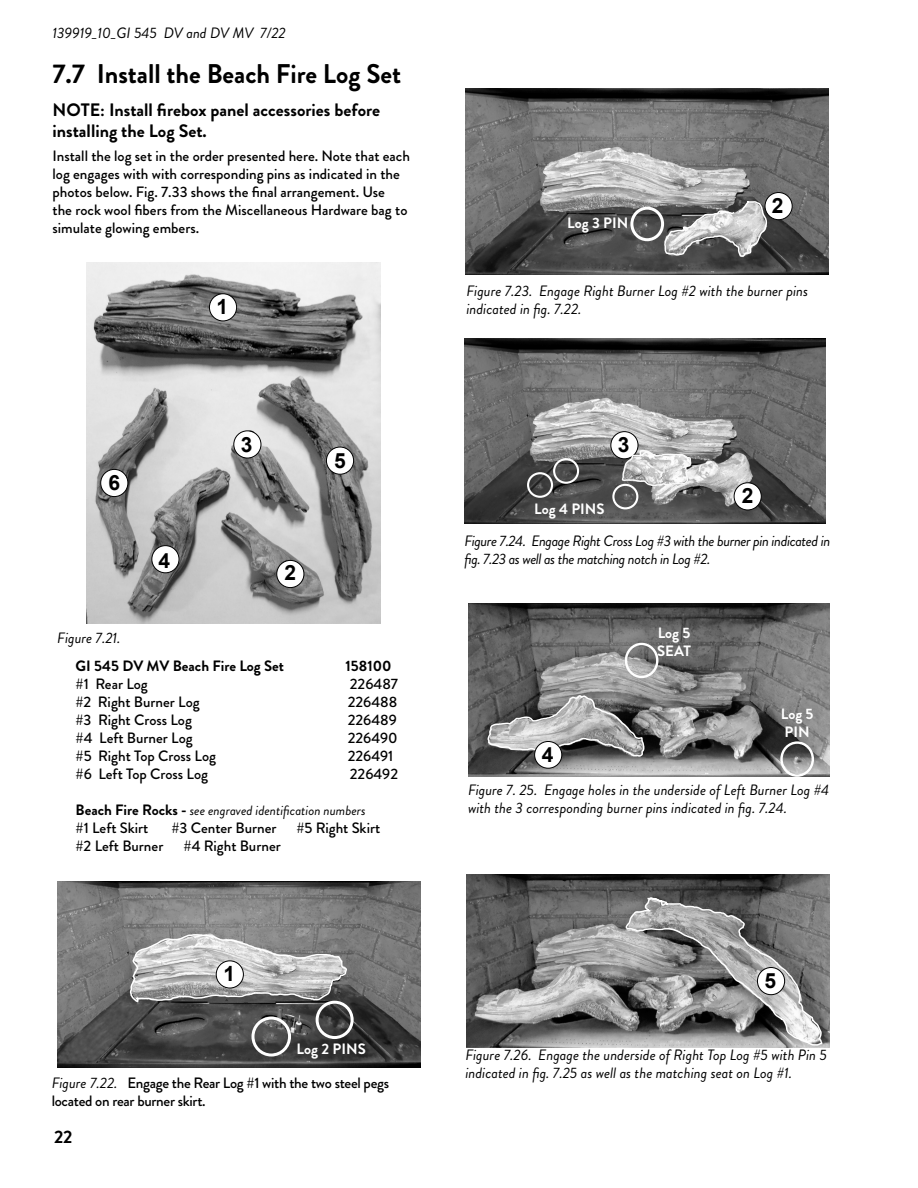
<style>
.page{position:relative;width:918px;height:1188px;background:#fff}
.page>*{position:absolute;margin:0;border:0;box-sizing:border-box;transform-origin:0 0}
.Head_18{font:700 27px "Brandon Grotesque";color:#000}
.Callout_Bold{font:700 21px "Arial";color:#000}
.Callout_Bold-2{font:700 19.5px "Brandon Grotesque";color:#000}
.Body_text_1stP{font:700 18px/21.6px "Brandon Grotesque";color:#000}
.Body_text_1stP-2{font:500 15px/18px "Brandon Grotesque";color:#000}
.WARNING{font:italic 15px/18px "Brandon Grotesque";color:#000}
.WARNING-2{font:italic 15px/18px "Brandon Grotesque";letter-spacing:-.03em;color:#000}
.Body_text_1stP-3{font:500 15px/18px "Brandon Grotesque";letter-spacing:-.02em;color:#000}
.Callout_Bold-3{font:700 15px/18px "Brandon Grotesque";color:#fff}
.t1{font:700 15px "Brandon Grotesque";color:#000}
.t2{font:italic 13.5px "Brandon Grotesque";color:#000}
.s1{font-weight:700;font-style:normal;font-size:15px}
.s2{font-weight:400;font-style:italic}
</style>
<div class="page">
<img style="left:87px;top:263px;width:293px;height:361px">
<div style="left:326px;top:447px;width:28px;height:27px;background:#fff;border-radius:50%"></div>
<div style="left:326px;top:447px;width:28px;height:28px;border:1px solid #000;border-radius:50%"></div>
<div style="left:101px;top:469px;width:27px;height:28px;background:#fff;border-radius:50%"></div>
<div style="left:100px;top:469px;width:28px;height:28px;border:1px solid #000;border-radius:50%"></div>
<div style="left:209px;top:294px;width:28px;height:27px;background:#fff;border-radius:50%"></div>
<div style="left:209px;top:293px;width:28px;height:28px;border:1px solid #000;border-radius:50%"></div>
<div style="left:277px;top:560px;width:27px;height:28px;background:#fff;border-radius:50%"></div>
<div style="left:276px;top:560px;width:28px;height:28px;border:1px solid #000;border-radius:50%"></div>
<div style="left:234px;top:431px;width:27px;height:27px;background:#fff;border-radius:50%"></div>
<div style="left:233px;top:430px;width:28px;height:28px;border:1px solid #000;border-radius:50%"></div>
<div style="left:152px;top:546px;width:27px;height:27px;background:#fff;border-radius:50%"></div>
<div style="left:151px;top:545px;width:28px;height:28px;border:1px solid #000;border-radius:50%"></div>
<img style="left:464px;top:339px;width:361px;height:185px">
<div style="left:611px;top:432px;width:27px;height:27px;background:#fff;border-radius:50%"></div>
<div style="left:610px;top:431px;width:28px;height:28px;border:1px solid #000;border-radius:50%"></div>
<div style="left:527px;top:472px;width:26px;height:26px;border:2px solid #fff;border-radius:50%"></div>
<div style="left:553px;top:458px;width:26px;height:26px;border:2px solid #fff;border-radius:50%"></div>
<div style="left:612px;top:484px;width:26px;height:25px;border:2px solid #fff;border-radius:50%"></div>
<svg style="left:622px;top:401px;width:70px;height:86px;background:#bbb"></svg>
<div style="left:734px;top:483px;width:27px;height:27px;background:#fff;border-radius:50%"></div>
<div style="left:734px;top:482px;width:28px;height:28px;border:1px solid #000;border-radius:50%"></div>
<img style="left:466px;top:88px;width:363px;height:186px">
<div style="left:765px;top:193px;width:27px;height:27px;background:#fff;border-radius:50%"></div>
<div style="left:765px;top:192px;width:28px;height:28px;border:1px solid #000;border-radius:50%"></div>
<div style="left:630px;top:207px;width:34px;height:34px;border:3px solid #fff;border-radius:50%"></div>
<svg style="left:663px;top:200px;width:105px;height:58px;background:#919191"></svg>
<img style="left:58px;top:881px;width:363px;height:186px">
<div style="left:316px;top:1001px;width:38px;height:38px;border:3px solid #fff;border-radius:50%"></div>
<div style="left:251px;top:1017px;width:40px;height:40px;border:3px solid #fff;border-radius:50%"></div>
<svg style="left:129px;top:933px;width:219px;height:70px;background:#ababab"></svg>
<img style="left:466px;top:875px;width:363px;height:173px">
<svg style="left:625px;top:896px;width:198px;height:151px;background:#898989"></svg>
<img style="left:469px;top:604px;width:360px;height:173px">
<div style="left:780px;top:741px;width:34px;height:36px;border:2px solid #fff;border-radius:50%"></div>
<svg style="left:486px;top:694px;width:160px;height:63px;background:#868686"></svg>
<div style="left:535px;top:741px;width:27px;height:27px;background:#fff;border-radius:50%"></div>
<div style="left:534px;top:741px;width:28px;height:28px;border:1px solid #000;border-radius:50%"></div>
<div style="left:625px;top:643px;width:33px;height:35px;border:2px solid #fff;border-radius:50%"></div>
<p class="WARNING" style="left:52px;top:24px;width:235px">139919_10_GI 545 DV and DV MV 7/22</p>
<p class="Head_18" style="left:53px;top:55px;width:350px">7.7 Install the Beach Fire Log Set</p>
<p class="Body_text_1stP" style="left:53px;top:99px;width:329px">NOTE: Install firebox panel accessories before installing the Log Set.</p>
<p class="Body_text_1stP-2" style="left:53px;top:147px;width:359px">Install the log set in the order presented here. Note that each log engages with with corresponding pins as indicated in the photos below. Fig. 7.33 shows the final arrangement. Use<br>the rock wool fibers from the Miscellaneous Hardware bag to simulate glowing embers.</p>
<p class="Callout_Bold" style="left:108px;top:468px;width:13px">6</p>
<p class="Callout_Bold-2" style="left:107px;top:474px;width:12px">6</p>
<p class="WARNING" style="left:57px;top:629px;width:65px">Figure 7.21.</p>
<p class="Callout_Bold" style="left:159px;top:546px;width:13px">4</p>
<p class="Callout_Bold" style="left:217px;top:292px;width:13px">1</p>
<p class="Callout_Bold-2" style="left:223px;top:298px;width:8px">1</p>
<p class="Callout_Bold-2" style="left:246px;top:424px;width:12px">3</p>
<p class="Callout_Bold" style="left:241px;top:430px;width:13px">3</p>
<p class="Callout_Bold-2" style="left:282px;top:553px;width:12px">2</p>
<p class="Callout_Bold" style="left:285px;top:558px;width:13px">2</p>
<p class="Callout_Bold-2" style="left:333px;top:441px;width:12px">5</p>
<p class="Callout_Bold" style="left:334px;top:446px;width:13px">5</p>
<p class="t1" style="left:76px;top:655px;width:210px">GI 545 DV MV Beach Fire Log Set</p>
<p class="t1" style="left:346px;top:655px;width:47px">158100</p>
<p class="Body_text_1stP-2" style="left:76px;top:675px;width:74px">#1 Rear Log</p>
<p class="Body_text_1stP-2" style="left:350px;top:675px;width:50px">226487</p>
<p class="Body_text_1stP-2" style="left:76px;top:693px;width:126px">#2 Right Burner Log</p>
<p class="Body_text_1stP-2" style="left:348px;top:693px;width:51px">226488</p>
<p class="Body_text_1stP-2" style="left:76px;top:711px;width:118px">#3 Right Cross Log</p>
<p class="Body_text_1stP-2" style="left:348px;top:711px;width:51px">226489</p>
<p class="Body_text_1stP-2" style="left:76px;top:729px;width:119px">#4 Left Burner Log</p>
<p class="Body_text_1stP-2" style="left:348px;top:729px;width:52px">226490</p>
<p class="Body_text_1stP-2" style="left:76px;top:747px;width:142px">#5 Right Top Cross Log</p>
<p class="Body_text_1stP-2" style="left:348px;top:747px;width:47px">226491</p>
<p class="Body_text_1stP-2" style="left:76px;top:765px;width:134px">#6 Left Top Cross Log</p>
<p class="Body_text_1stP-2" style="left:350px;top:765px;width:50px">226492</p>
<p class="t2" style="left:76px;top:801px;width:292px"><span class="s1">Beach Fire Rocks -</span> see engraved identification numbers</p>
<p class="Body_text_1stP-2" style="left:76px;top:819px;width:74px">#1 Left Skirt</p>
<p class="Body_text_1stP-2" style="left:172px;top:819px;width:107px">#3 Center Burner</p>
<p class="Body_text_1stP-2" style="left:296px;top:819px;width:85px">#5 Right Skirt</p>
<p class="Body_text_1stP-2" style="left:76px;top:837px;width:89px">#2 Left Burner</p>
<p class="Body_text_1stP-2" style="left:184px;top:837px;width:99px">#4 Right Burner</p>
<p class="Callout_Bold" style="left:223px;top:959px;width:13px">1</p>
<p class="Callout_Bold-3" style="left:567px;top:214px;width:63px">Log 3 PIN</p>
<p class="Callout_Bold" style="left:772px;top:191px;width:13px">2</p>
<p class="WARNING" style="left:466px;top:282px;width:343px">Figure 7.23. Engage Right Burner Log #2 with the burner pins indicated in fig. 7.22.</p>
<p class="Callout_Bold" style="left:618px;top:430px;width:13px">3</p>
<p class="Callout_Bold-3" style="left:534px;top:500px;width:72px">Log 4 PINS</p>
<p class="Callout_Bold" style="left:742px;top:481px;width:13px">2</p>
<p class="WARNING-2" style="left:464px;top:532px;width:367px">Figure 7.24. Engage Right Cross Log #3 with the burner pin indicated in fig. 7.23 as well as the matching notch in Log #2.</p>
<p class="Callout_Bold" style="left:542px;top:739px;width:13px">4</p>
<p class="Callout_Bold-3" style="left:657px;top:624px;width:35px">Log 5<br>SEAT</p>
<p class="Callout_Bold-3" style="left:781px;top:705px;width:34px">Log 5<br>PIN</p>
<p class="WARNING" style="left:468px;top:781px;width:363px">Figure 7. 25. Engage holes in the underside of Left Burner Log #4 with the 3 corresponding burner pins indicated in fig. 7.24.</p>
<p class="Callout_Bold" style="left:761px;top:965px;width:13px">5</p>
<p class="Callout_Bold" style="left:765px;top:966px;width:13px">5</p>
<p class="Callout_Bold-3" style="left:297px;top:1040px;width:71px">Log 2 PINS</p>
<p class="WARNING" style="left:465px;top:1046px;width:363px">Figure 7.26. Engage the underside of Right Top Log #5 with Pin 5 indicated in fig. 7.25 as well as the matching seat on Log #1.</p>
<p class="Body_text_1stP-3" style="left:52px;top:1075px;width:339px"><span class="s2">Figure 7.22.</span> Engage the Rear Log #1 with the two steel pegs located on rear burner skirt.</p>
<p class="Body_text_1stP" style="left:54px;top:1126px;width:20px">22</p>
</div>
